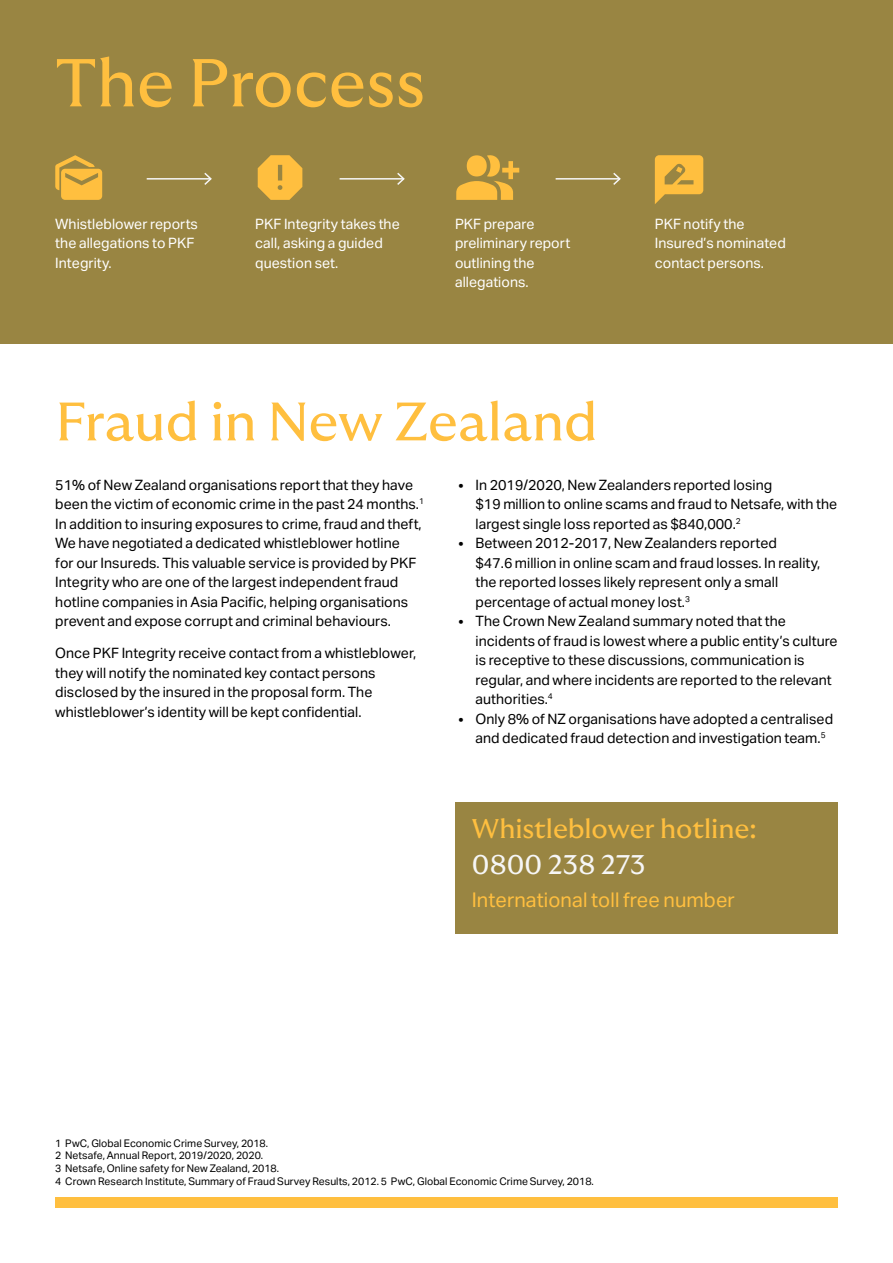
<style>
.page{position:relative;width:893px;height:1263px;background:#fff}
.page>*{position:absolute;margin:0;border:0;box-sizing:border-box;transform-origin:0 0}
.t1{font:67.5px "GT Ultra Median";letter-spacing:-.005em;color:#ffbf3f}
.t2{font:54px "GT Ultra Median";letter-spacing:-.005em;color:#ffbf3f}
.t3{font:27px "GT Ultra Median";letter-spacing:-.005em;color:#ffbf3f}
.t4{font:27px "GT Ultra Median";color:#f6f6f6}
.t5{font:20.25px "Aktiv Grotesk";color:#ffbf3f}
.t6{font:14.25px/19.5px "Aktiv Grotesk";color:#000}
.t7{font:14.25px/19.5px "Aktiv Grotesk";color:#fff}
.t8{font:10.5px/12.6px "Aktiv Grotesk";color:#000}
</style>
<div class="page">
<div style="left:0;top:0;width:893px;height:343px;background:#998542"></div>
<svg style="left:55px;top:155px;width:47px;height:45px"></svg>
<svg style="left:258px;top:155px;width:44px;height:45px"></svg>
<hr style="left:147px;top:178px;width:64px;height:2px;background:#f6f6f6">
<svg style="left:203px;top:172px;width:9px;height:13px"></svg>
<hr style="left:340px;top:178px;width:64px;height:2px;background:#f6f6f6">
<svg style="left:396px;top:172px;width:9px;height:13px"></svg>
<hr style="left:556px;top:178px;width:64px;height:2px;background:#f6f6f6">
<svg style="left:612px;top:172px;width:9px;height:13px"></svg>
<svg style="left:456px;top:155px;width:63px;height:45px"></svg>
<svg style="left:655px;top:155px;width:48px;height:49px"></svg>
<div style="left:55px;top:1197px;width:783px;height:11px;background:#ffbf3f"></div>
<div style="left:455px;top:801px;width:383px;height:132px;background:#998542"></div>
<h1 class="t1" style="left:55px;top:46px;width:371px">The Process</h1>
<p class="t7" style="left:55px;top:214px;width:144px">Whistleblower reports the allegations to PKF<br>Integrity.</p>
<p class="t7" style="left:255px;top:214px;width:146px">PKF Integrity takes the call, asking a guided question set.</p>
<p class="t7" style="left:455px;top:214px;width:117px">PKF prepare preliminary report outlining the allegations.</p>
<p class="t7" style="left:655px;top:214px;width:133px">PKF notify the<br>Insured’s nominated contact persons.</p>
<h2 class="t2" style="left:55px;top:392px;width:544px">Fraud in New Zealand</h2>
<p class="t6" style="left:55px;top:475px;width:370px">51% of New Zealand organisations report that they have been the victim of economic crime in the past 24 months.<sup>1<br></sup>In addition to insuring exposures to crime, fraud and theft, We have negotiated a dedicated whistleblower hotline<br>for our Insureds. This valuable service is provided by PKF Integrity who are one of the largest independent fraud hotline companies in Asia Pacific, helping organisations prevent and expose corrupt and criminal behaviours.</p>
<p class="t6" style="left:55px;top:644px;width:363px">Once PKF Integrity receive contact from a whistleblower, they will notify the nominated key contact persons disclosed by the insured in the proposal form. The whistleblower’s identity will be kept confidential.</p>
<p class="t6" style="left:475px;top:475px;width:363px;text-indent:-17px">• In 2019/2020, New Zealanders reported losing<br>$19 million to online scams and fraud to Netsafe, with the largest single loss reported as $840,000.<sup>2</sup></p>
<p class="t6" style="left:475px;top:533px;width:346px;text-indent:-17px">• Between 2012-2017, New Zealanders reported<br>$47.6 million in online scam and fraud losses. In reality, the reported losses likely represent only a small percentage of actual money lost.<sup>3</sup></p>
<p class="t6" style="left:475px;top:611px;width:364px;text-indent:-17px">• The Crown New Zealand summary noted that the incidents of fraud is lowest where a public entity’s culture is receptive to these discussions, communication is regular, and where incidents are reported to the relevant authorities.<sup>4</sup></p>
<p class="t6" style="left:475px;top:709px;width:359px;text-indent:-17px">• Only 8% of NZ organisations have adopted a centralised and dedicated fraud detection and investigation team.<sup>5</sup></p>
<h3 class="t3" style="left:472px;top:813px;width:286px">Whistleblower hotline:</h3>
<h3 class="t4" style="left:472px;top:850px;width:175px">0800 238 273</h3>
<h3 class="t5" style="left:472px;top:888px;width:265px">International toll free number</h3>
<p class="t8" style="left:55px;top:1137px;width:540px">1 PwC, Global Economic Crime Survey, 2018.<br>2 Netsafe, Annual Report, 2019/2020, 2020.<br>3 Netsafe, Online safety for New Zealand, 2018.<br>4 Crown Research Institute, Summary of Fraud Survey Results, 2012. 5 PwC, Global Economic Crime Survey, 2018.</p>
</div>
